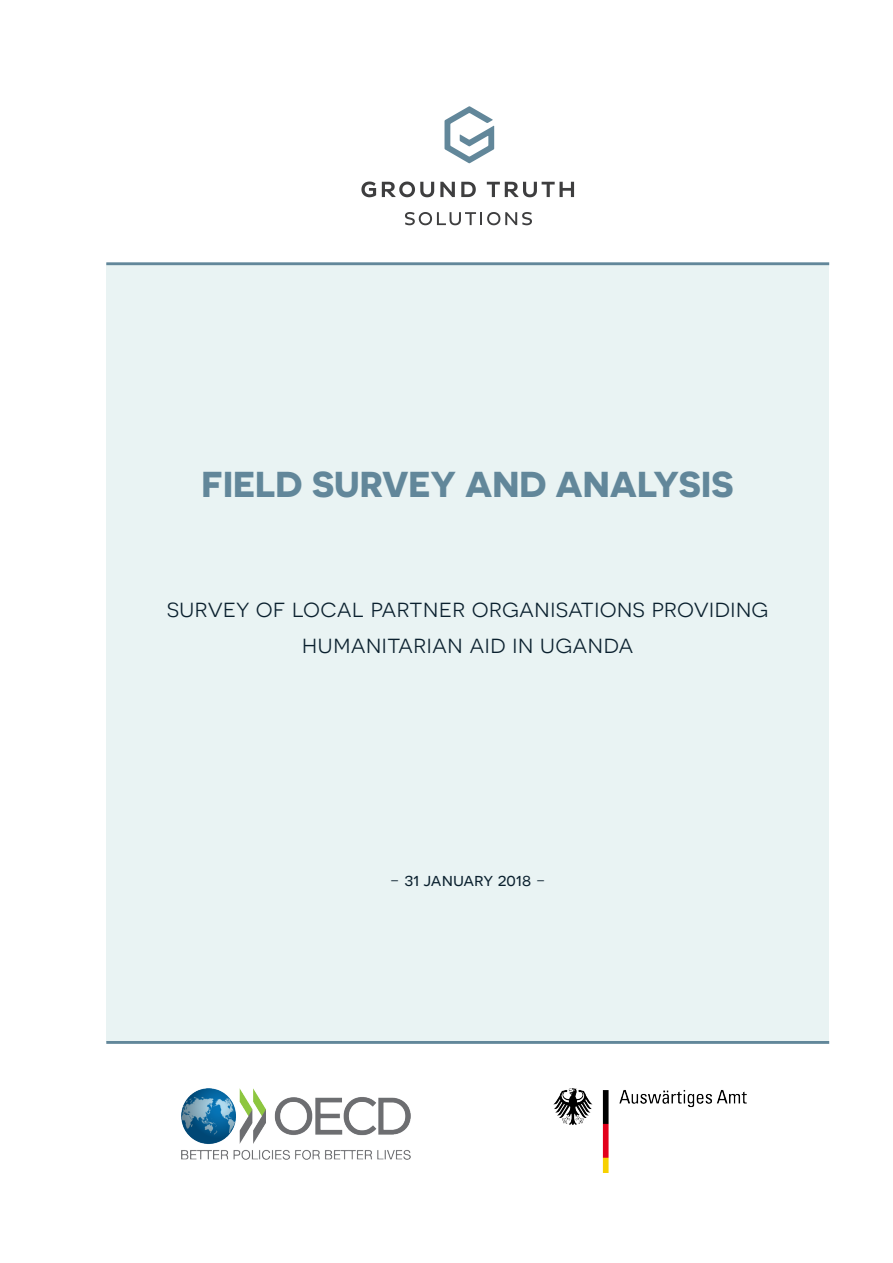
<style>
.page{position:relative;width:893px;height:1263px;background:#fff}
.page>*{position:absolute;margin:0;border:0;box-sizing:border-box;transform-origin:0 0}
.Cover___Headline{font:700 36px "Novecentosanswide";color:#62879a}
.Cover___Subtitel{font:25.5px "Novecentosanswide";color:#0a202e}
.Cover___Date{font:18px "Novecentosanswide";color:#0a202e}
.s1{font-style:inherit}
</style>
<div class="page">
<div style="left:106px;top:264px;width:723px;height:778px;background:#e9f3f3"></div>
<hr style="left:106px;top:262px;width:723px;height:3px;background:#62879a">
<hr style="left:106px;top:1041px;width:723px;height:3px;background:#62879a">
<svg style="left:444px;top:106px;width:50px;height:57px"></svg>
<svg style="left:361px;top:181px;width:15px;height:16px"></svg>
<svg style="left:382px;top:181px;width:52px;height:16px"></svg>
<svg style="left:440px;top:182px;width:15px;height:15px"></svg>
<svg style="left:461px;top:182px;width:15px;height:15px"></svg>
<svg style="left:487px;top:182px;width:87px;height:15px"></svg>
<svg style="left:405px;top:212px;width:127px;height:13px"></svg>
<img style="left:553px;top:1088px;width:194px;height:84px">
<img style="left:181px;top:1089px;width:230px;height:70px">
<p class="Cover___Headline" style="left:202px;top:462px;width:534px">FIELD SURVEY AND ANALYSIS</p>
<p class="Cover___Subtitel" style="left:167px;top:593px;width:604px">survey of local partner organisations providing</p>
<p class="Cover___Subtitel" style="left:302px;top:629px;width:333px">humanitarian aid in uganda</p>
<p class="Cover___Date" style="left:389px;top:870px;width:158px"><span class="s1">-</span> 31 january 2018 <span class="s1">-</span></p>
</div>
